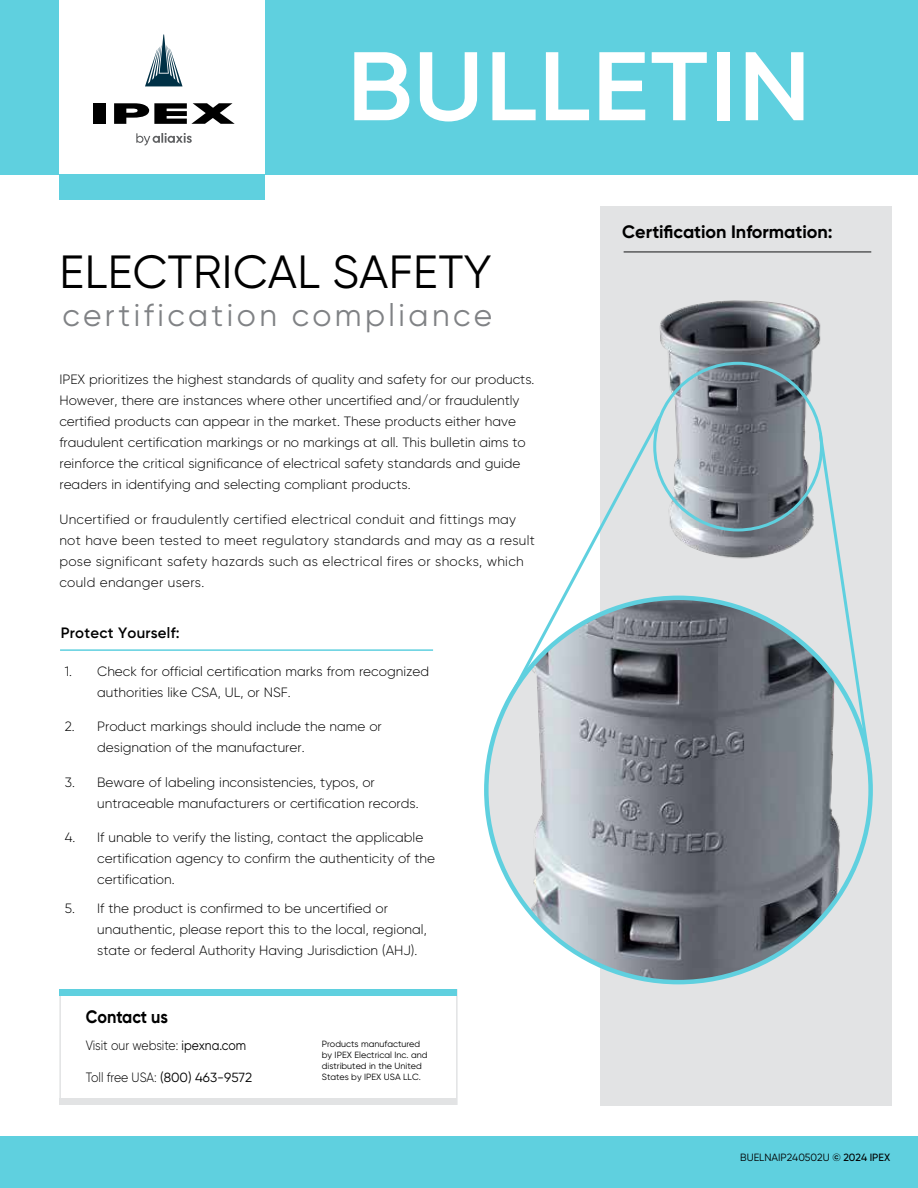
<style>
.page{position:relative;width:918px;height:1188px;background:#fff}
.page>*{position:absolute;margin:0;border:0;box-sizing:border-box;transform-origin:0 0}
.t1{font:600 97.2px "Gilroy";letter-spacing:.01em;color:#fff;scale:1.11 1}
.t2{font:46.5px "Gilroy";letter-spacing:.01em;color:#000}
.t3{font:31.5px "Gilroy";letter-spacing:.11em;color:#808285}
.t4{font:700 18px "Gilroy";color:#000}
.t5{font:700 18px "Gilroy";color:#000;scale:.9 1}
.t6{font:600 15px "Gilroy";letter-spacing:.015em;color:#000}
.t7{font:300 13.5px/21px "Gilroy";color:#000}
.t8{font:300 13.5px/21px "Gilroy";letter-spacing:.02em;color:#000}
.t9{font:300 13.5px "Gilroy";color:#000;scale:.9 1}
.t10{font:13.2px "Gilroy";color:#000}
.t11{font:10.5px "Gilroy";color:#000}
.t12{font:9px/10.8px "Gilroy";color:#000}
.s1{font-weight:400}
.s2{font-weight:300;font-size:13.5px}
.s3{font-weight:500}
</style>
<div class="page">
<div style="left:0;top:0;width:918px;height:174px;background:#5fd0df"></div>
<div style="left:0;top:1136px;width:918px;height:52px;background:#5fd0df"></div>
<div style="left:59px;top:0;width:206px;height:193px;background:#fff"></div>
<div style="left:93px;top:103px;width:13px;height:21px;background:#000"></div>
<svg style="left:114px;top:103px;width:121px;height:21px"></svg>
<svg style="left:145px;top:34px;width:38px;height:52px"></svg>
<svg style="left:136px;top:133px;width:56px;height:13px"></svg>
<div style="left:59px;top:174px;width:206px;height:26px;background:#5fd0df"></div>
<div style="left:600px;top:206px;width:291px;height:899px;background:#e2e3e4"></div>
<hr style="left:624px;top:251px;width:247px;height:2px;background:#58595b">
<img style="left:659px;top:300px;width:163px;height:259px">
<hr style="left:60px;top:649px;width:373px;height:2px;background:#5fd0df">
<img style="left:486px;top:598px;width:385px;height:384px;border-radius:192px">
<svg style="left:506px;top:413px;width:158px;height:289px"></svg>
<svg style="left:817px;top:431px;width:54px;height:331px"></svg>
<hr style="left:59px;top:989px;width:2px;height:116px;background:#e2e3e4">
<hr style="left:456px;top:989px;width:2px;height:116px;background:#e2e3e4">
<div style="left:59px;top:989px;width:398px;height:7px;background:#5fd0df"></div>
<div style="left:59px;top:1098px;width:398px;height:7px;background:#e2e3e4"></div>
<h1 class="t1" style="left:347px;top:26px;width:420px">BULLETIN</h1>
<h2 class="t2" style="left:60px;top:243px;width:434px">ELECTRICAL SAFETY</h2>
<h3 class="t3" style="left:62px;top:295px;width:431px">certification compliance</h3>
<p class="t7" style="left:59px;top:369px;width:477px">IPEX prioritizes the highest standards of quality and safety for our products.<br>However, there are instances where other uncertified and/or fraudulently certified products can appear in the market. These products either have fraudulent certification markings or no markings at all. This bulletin aims to reinforce the critical significance of electrical safety standards and guide readers in identifying and selecting compliant products.</p>
<p class="t8" style="left:59px;top:508px;width:477px">Uncertified or fraudulently certified electrical conduit and fittings may not have been tested to meet regulatory standards and may as a result pose significant safety hazards such as electrical fires or shocks, which could endanger users.</p>
<p class="t6" style="left:61px;top:623px;width:120px">Protect Yourself:</p>
<p class="t7" style="left:97px;top:660px;width:334px;text-indent:-32px">1. Check for official certification marks from recognized authorities like CSA, UL, or NSF.</p>
<p class="t7" style="left:97px;top:716px;width:286px;text-indent:-32px">2. Product markings should include the name or designation of the manufacturer.</p>
<p class="t7" style="left:97px;top:771px;width:323px;text-indent:-32px">3. Beware of labeling inconsistencies, typos, or untraceable manufacturers or certification records.</p>
<p class="t7" style="left:97px;top:827px;width:339px;text-indent:-32px">4. If unable to verify the listing, contact the applicable certification agency to confirm the authenticity of the certification.</p>
<p class="t7" style="left:97px;top:897px;width:331px;text-indent:-32px">5. If the product is confirmed to be uncertified or unauthentic, please report this to the local, regional, state or federal Authority Having Jurisdiction (AHJ).</p>
<h3 class="t5" style="left:86px;top:1006px;width:93px">Contact us</h3>
<p class="t9" style="left:86px;top:1037px;width:180px">Visit our website: <span class="s1">ipexna.com</span></p>
<p class="t10" style="left:86px;top:1069px;width:168px"><span class="s2">Toll free USA:</span> (800) 463-9572</p>
<p class="t12" style="left:322px;top:1039px;width:107px">Products manufactured by IPEX Electrical Inc. and distributed in the United<br>States by IPEX USA LLC.</p>
<h3 class="t4" style="left:622px;top:220px;width:212px">Certification Information:</h3>
<p class="t11" style="left:740px;top:1151px;width:152px">BUELNAIP240502U <span class="s3">© 2024 IPEX</span></p>
</div>
